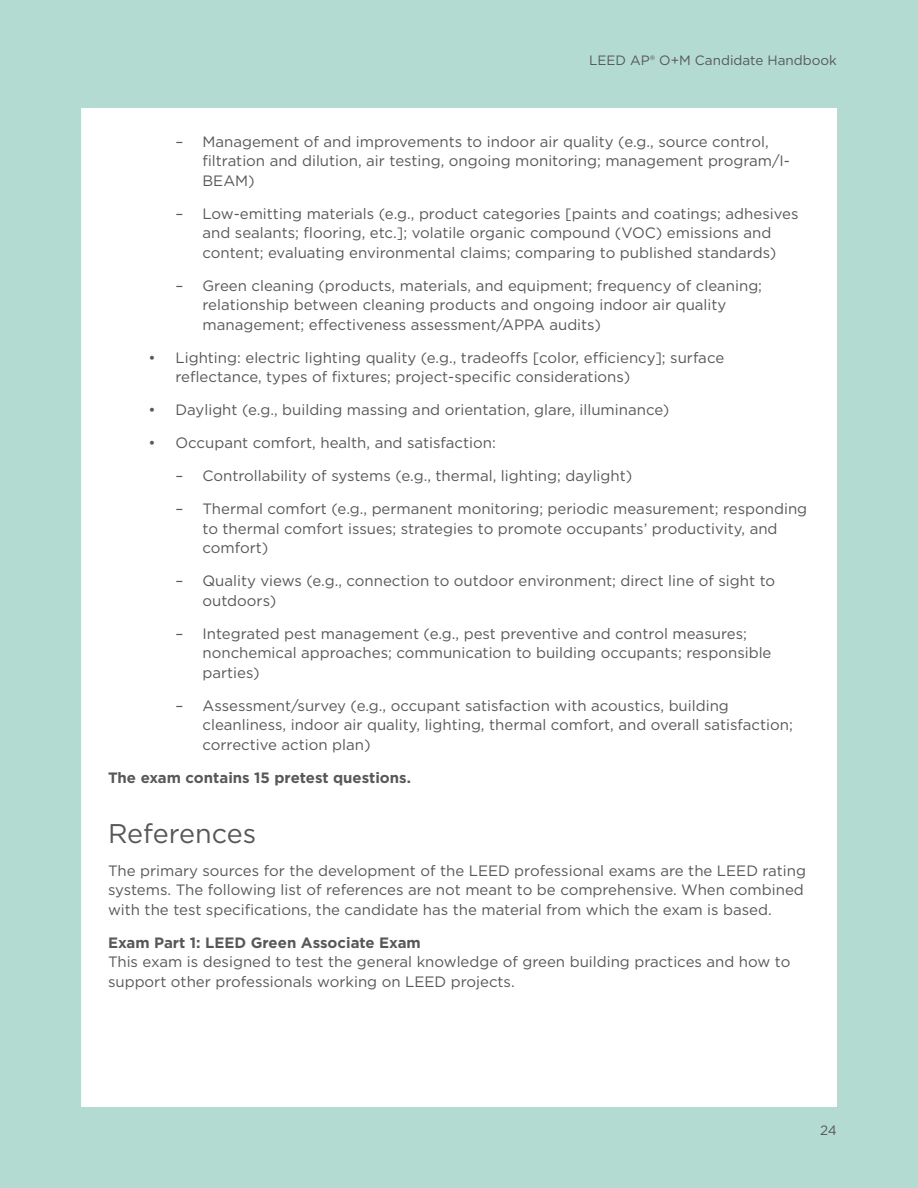
<style>
.page{position:relative;width:918px;height:1188px;background:#b3dbd2}
.page>*{position:absolute;margin:0;border:0;box-sizing:border-box;transform-origin:0 0}
.t1{font:27px "Gotham";color:#57585a}
.t2{font:15px/19.5px "Gotham";color:#57585a}
.t3{font:700 15px "Gotham";color:#57585a}
.t4{font:13.5px "Gotham";color:#57585a}
</style>
<div class="page">
<div style="left:81px;top:108px;width:756px;height:999px;background:#fff"></div>
<p class="t4" style="left:589px;top:51px;width:249px">LEED AP® O+M Candidate Handbook</p>
<p class="t2" style="left:202px;top:132px;width:589px;text-indent:-27px">– Management of and improvements to indoor air quality (e.g., source control, filtration and dilution, air testing, ongoing monitoring; management program/I-<br>BEAM)</p>
<p class="t2" style="left:176px;top:204px;width:625px;text-align:center">– Low-emitting materials (e.g., product categories [paints and coatings; adhesives and sealants; flooring, etc.]; volatile organic compound (VOC) emissions and content; evaluating environmental claims; comparing to published standards)</p>
<p class="t2" style="left:202px;top:276px;width:561px;text-indent:-27px">– Green cleaning (products, materials, and equipment; frequency of cleaning; relationship between cleaning products and ongoing indoor air quality management; effectiveness assessment/APPA audits)</p>
<p class="t2" style="left:176px;top:348px;width:550px;text-indent:-27px">• Lighting: electric lighting quality (e.g., tradeoffs [color, efficiency]; surface reflectance, types of fixtures; project-specific considerations)</p>
<p class="t2" style="left:148px;top:400px;width:522px">• Daylight (e.g., building massing and orientation, glare, illuminance)</p>
<p class="t2" style="left:148px;top:433px;width:349px">• Occupant comfort, health, and satisfaction:</p>
<p class="t2" style="left:176px;top:466px;width:458px">– Controllability of systems (e.g., thermal, lighting; daylight)</p>
<p class="t2" style="left:202px;top:499px;width:606px;text-indent:-27px">– Thermal comfort (e.g., permanent monitoring; periodic measurement; responding to thermal comfort issues; strategies to promote occupants’ productivity, and comfort)</p>
<p class="t2" style="left:202px;top:571px;width:574px;text-indent:-27px">– Quality views (e.g., connection to outdoor environment; direct line of sight to outdoors)</p>
<p class="t2" style="left:202px;top:624px;width:571px;text-indent:-27px">– Integrated pest management (e.g., pest preventive and control measures; nonchemical approaches; communication to building occupants; responsible parties)</p>
<p class="t2" style="left:202px;top:696px;width:592px;text-indent:-27px">– Assessment/survey (e.g., occupant satisfaction with acoustics, building cleanliness, indoor air quality, lighting, thermal comfort, and overall satisfaction; corrective action plan)</p>
<p class="t3" style="left:108px;top:768px;width:305px">The exam contains 15 pretest questions.</p>
<h1 class="t1" style="left:108px;top:816px;width:150px">References</h1>
<p class="t2" style="left:108px;top:861px;width:700px">The primary sources for the development of the LEED professional exams are the LEED rating systems. The following list of references are not meant to be comprehensive. When combined with the test specifications, the candidate has the material from which the exam is based.</p>
<p class="t3" style="left:108px;top:933px;width:314px">Exam Part 1: LEED Green Associate Exam</p>
<p class="t2" style="left:108px;top:952px;width:684px">This exam is designed to test the general knowledge of green building practices and how to support other professionals working on LEED projects.</p>
<p class="t4" style="left:820px;top:1121px;width:18px">24</p>
</div>
